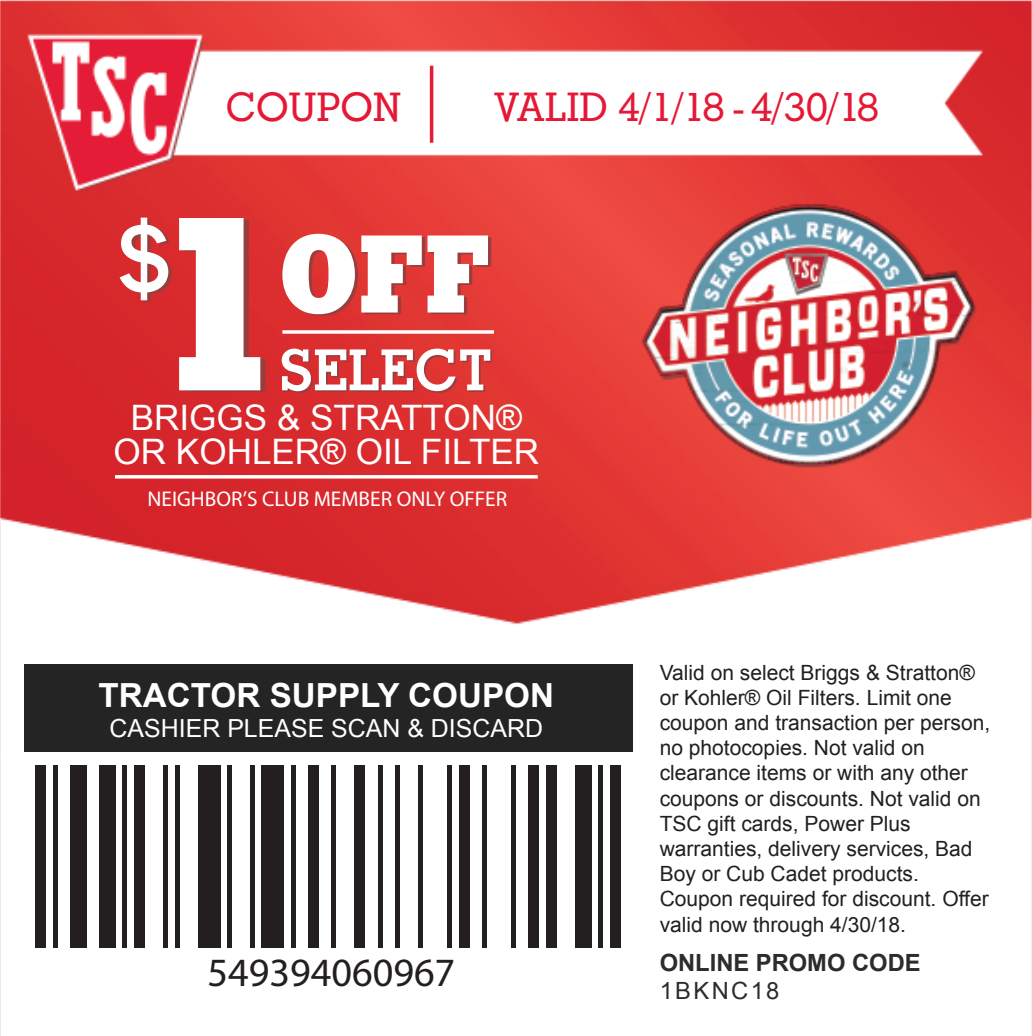
<style>
.page{position:relative;width:1032px;height:1036px;background:#fff}
.page>*{position:absolute;margin:0;border:0;box-sizing:border-box;transform-origin:0 0}
.t1{font:800 242.38px "Stymie BT";color:#fff}
.t2{font:800 106.92px "Stymie BT";color:#fff}
.t3{font:700 56.7px "Stymie BT";color:#fff}
.t4{font:40.25px "Arial";color:#231f20}
.t5{font:500 39.38px "Stymie BT";color:#e51836}
.t6{font:35px/33.9px "Arial";color:#fff;text-align:center}
.t7{font:700 33.25px "Arial";color:#fff}
.t8{font:24.85px "Arial";color:#fff}
.t9{font:23.8px "Arial";letter-spacing:.1em;color:#2b2c2c}
.t10{font:700 23.62px "Arial";color:#2b2c2c}
.t11{font:21.35px "Myriad Pro";color:#fff}
.t12{font:21px/25.2px "Arial";color:#231f20}
</style>
<div class="page">
<img style="left:0;top:0;width:1031px;height:1036px">
<div style="left:24px;top:664px;width:608px;height:88px;background:#242424"></div>
<hr style="left:430px;top:66px;width:3px;height:77px;background:#e41c37">
<hr style="left:115px;top:475px;width:422px;height:3px;background:#fff">
<svg style="left:282px;top:330px;width:212px;height:4px"></svg>
<div style="left:36px;top:765px;width:10px;height:182px;background:#231f20"></div>
<div style="left:53px;top:765px;width:5px;height:182px;background:#231f20"></div>
<div style="left:70px;top:765px;width:17px;height:182px;background:#231f20"></div>
<div style="left:99px;top:765px;width:17px;height:182px;background:#231f20"></div>
<div style="left:122px;top:765px;width:5px;height:182px;background:#231f20"></div>
<div style="left:134px;top:765px;width:11px;height:182px;background:#231f20"></div>
<div style="left:163px;top:765px;width:5px;height:182px;background:#231f20"></div>
<hr style="left:175px;top:765px;width:4px;height:182px;background:#231f20">
<div style="left:198px;top:765px;width:22px;height:182px;background:#231f20"></div>
<div style="left:227px;top:765px;width:5px;height:182px;background:#231f20"></div>
<div style="left:250px;top:765px;width:5px;height:182px;background:#231f20"></div>
<div style="left:262px;top:765px;width:22px;height:182px;background:#231f20"></div>
<hr style="left:291px;top:765px;width:4px;height:182px;background:#231f20">
<div style="left:308px;top:765px;width:11px;height:182px;background:#231f20"></div>
<div style="left:331px;top:765px;width:5px;height:182px;background:#231f20"></div>
<div style="left:354px;top:765px;width:11px;height:182px;background:#231f20"></div>
<hr style="left:378px;top:765px;width:4px;height:182px;background:#231f20">
<div style="left:395px;top:765px;width:5px;height:182px;background:#231f20"></div>
<div style="left:418px;top:765px;width:5px;height:182px;background:#231f20"></div>
<div style="left:447px;top:765px;width:5px;height:182px;background:#231f20"></div>
<div style="left:459px;top:765px;width:10px;height:182px;background:#231f20"></div>
<div style="left:482px;top:765px;width:5px;height:182px;background:#231f20"></div>
<div style="left:511px;top:765px;width:5px;height:182px;background:#231f20"></div>
<div style="left:528px;top:765px;width:11px;height:182px;background:#231f20"></div>
<div style="left:546px;top:765px;width:10px;height:182px;background:#231f20"></div>
<div style="left:575px;top:765px;width:16px;height:182px;background:#231f20"></div>
<div style="left:598px;top:765px;width:5px;height:182px;background:#231f20"></div>
<div style="left:609px;top:765px;width:11px;height:182px;background:#231f20"></div>
<h3 class="t5" style="left:226px;top:83px;width:177px">COUPON</h3>
<h3 class="t5" style="left:494px;top:83px;width:386px">VALID 4/1/18 - 4/30/18</h3>
<h2 class="t2" style="left:117px;top:209px;width:375px"><sup>$</sup> OFF</h2>
<h3 class="t3" style="left:279px;top:336px;width:215px">SELECT</h3>
<h1 class="t1" style="left:141px;top:156px;width:156px">1</h1>
<h3 class="t6" style="left:114px;top:401px;width:427px">BRIGGS &amp; STRATTON®<br>OR KOHLER® OIL FILTER</h3>
<p class="t11" style="left:147px;top:487px;width:361px">NEIGHBOR’S CLUB MEMBER ONLY OFFER</p>
<h3 class="t7" style="left:99px;top:673px;width:457px">TRACTOR SUPPLY COUPON</h3>
<p class="t8" style="left:110px;top:712px;width:435px">CASHIER PLEASE SCAN &amp; DISCARD</p>
<h3 class="t4" style="left:207px;top:950px;width:249px">549394060967</h3>
<p class="t12" style="left:659px;top:659px;width:332px">Valid on select Briggs &amp; Stratton® or Kohler® Oil Filters. Limit one coupon and transaction per person, no photocopies. Not valid on clearance items or with any other coupons or discounts. Not valid on<br>TSC gift cards, Power Plus warranties, delivery services, Bad<br>Boy or Cub Cadet products.<br>Coupon required for discount. Offer valid now through 4/30/18.</p>
<p class="t10" style="left:659px;top:947px;width:262px">ONLINE PROMO CODE</p>
<p class="t9" style="left:659px;top:975px;width:121px">1BKNC18</p>
</div>
